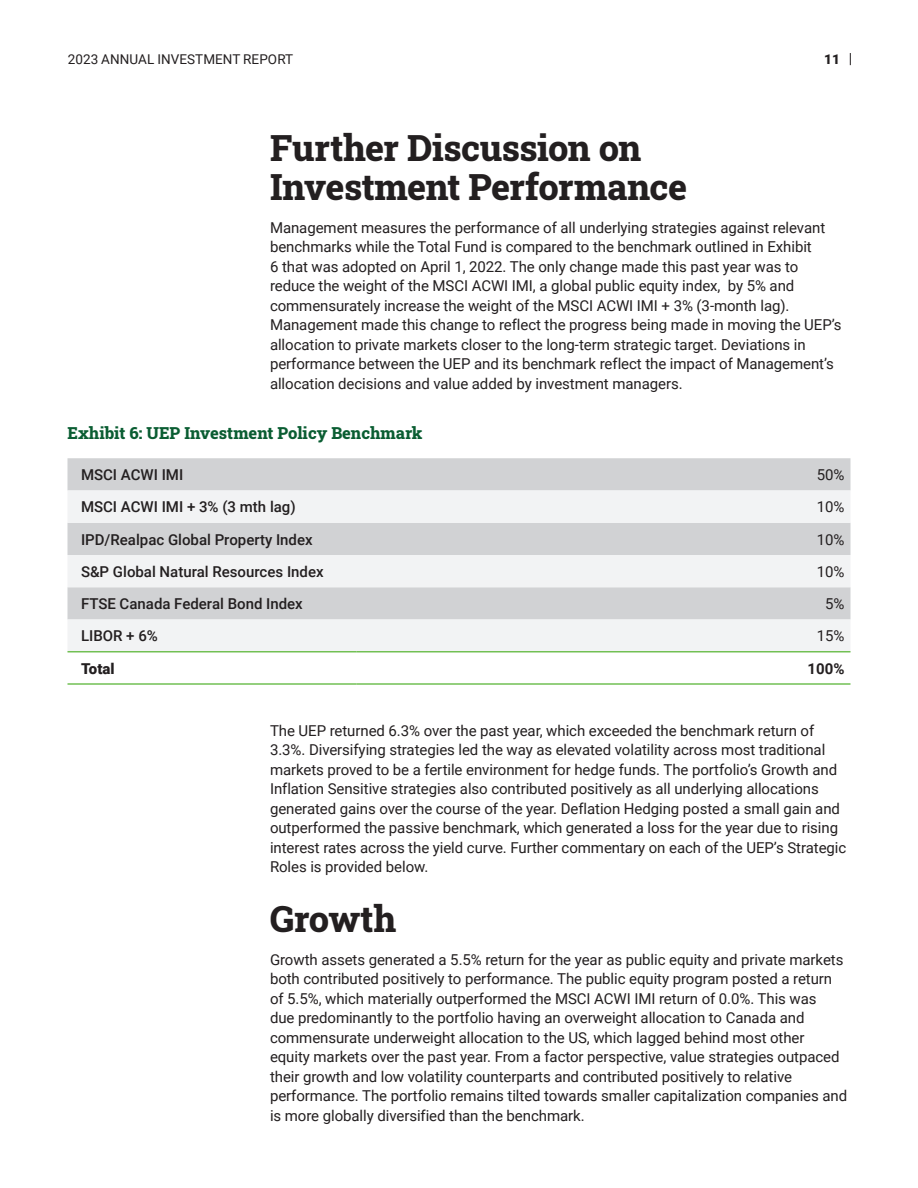
<style>
.page{position:relative;width:918px;height:1188px;background:#fff}
.page>*{position:absolute;margin:0;border:0;box-sizing:border-box;transform-origin:0 0}
.Report_-_H2_Slab{font:800 36px/39px "Roboto Slab";letter-spacing:-.015em;color:#231f20}
.Report_-_Table_Title{font:800 16.5px "Roboto Slab";color:#0a5d32}
.Report_-_Body{font:15px/19.5px "Roboto";letter-spacing:-.005em;color:#231f20}
.t1{font:500 15px "Roboto";color:#231f20}
.t2{font:900 15px "Roboto";color:#231f20}
.t3{font:700 15px "Roboto";color:#231f20}
.t4{font:13.5px "Roboto";letter-spacing:.005em;color:#231f20}
.t5{font:900 13.5px "Roboto";color:#231f20}
</style>
<div class="page">
<div style="left:68px;top:458px;width:782px;height:32px;background:#d1d2d4"></div>
<svg style="left:68px;top:490px;width:782px;height:161px;fill:#f2f3f4"></svg>
<hr style="left:68px;top:651px;width:288px;height:1px;background:#72c054">
<hr style="left:356px;top:651px;width:494px;height:1px;background:#72c054">
<hr style="left:68px;top:683px;width:288px;height:2px;background:#72c054">
<hr style="left:356px;top:683px;width:494px;height:2px;background:#72c054">
<svg style="left:850px;top:53px;width:1px;height:12px"></svg>
<p class="t4" style="left:68px;top:50px;width:227px">2023 ANNUAL INVESTMENT REPORT</p>
<p class="t5" style="left:824px;top:50px;width:17px">11</p>
<p class="Report_-_H2_Slab" style="left:270px;top:127px;width:419px">Further Discussion on<br>Investment Performance</p>
<p class="Report_-_Body" style="left:270px;top:217px;width:573px">Management measures the performance of all underlying strategies against relevant benchmarks while the Total Fund is compared to the benchmark outlined in Exhibit<br>6 that was adopted on April 1, 2022. The only change made this past year was to reduce the weight of the MSCI ACWI IMI, a global public equity index, by 5% and commensurately increase the weight of the MSCI ACWI IMI + 3% (3-month lag).<br>Management made this change to reflect the progress being made in moving the UEP’s allocation to private markets closer to the long-term strategic target. Deviations in performance between the UEP and its benchmark reflect the impact of Management’s allocation decisions and value added by investment managers.</p>
<p class="Report_-_Table_Title" style="left:68px;top:422px;width:357px">Exhibit 6: UEP Investment Policy Benchmark</p>
<p class="t1" style="left:81px;top:464px;width:104px">MSCI ACWI IMI</p>
<p class="Report_-_Body" style="left:817px;top:464px;width:29px">50%</p>
<p class="t1" style="left:81px;top:496px;width:216px">MSCI ACWI IMI + 3% (3 mth lag)</p>
<p class="Report_-_Body" style="left:817px;top:497px;width:29px">10%</p>
<p class="t1" style="left:81px;top:529px;width:233px">IPD/Realpac Global Property Index</p>
<p class="Report_-_Body" style="left:817px;top:529px;width:29px">10%</p>
<p class="t1" style="left:81px;top:561px;width:244px">S&amp;P Global Natural Resources Index</p>
<p class="Report_-_Body" style="left:817px;top:561px;width:29px">10%</p>
<p class="t1" style="left:81px;top:593px;width:223px">FTSE Canada Federal Bond Index</p>
<p class="Report_-_Body" style="left:825px;top:593px;width:21px">5%</p>
<p class="t1" style="left:81px;top:625px;width:78px">LIBOR + 6%</p>
<p class="Report_-_Body" style="left:817px;top:626px;width:29px">15%</p>
<p class="t2" style="left:81px;top:658px;width:35px">Total</p>
<p class="t3" style="left:808px;top:658px;width:38px">100%</p>
<p class="Report_-_Body" style="left:270px;top:720px;width:578px">The UEP returned 6.3% over the past year, which exceeded the benchmark return of 3.3%. Diversifying strategies led the way as elevated volatility across most traditional markets proved to be a fertile environment for hedge funds. The portfolio’s Growth and Inflation Sensitive strategies also contributed positively as all underlying allocations generated gains over the course of the year. Deflation Hedging posted a small gain and outperformed the passive benchmark, which generated a loss for the year due to rising interest rates across the yield curve. Further commentary on each of the UEP’s Strategic Roles is provided below.</p>
<p class="Report_-_H2_Slab" style="left:270px;top:898px;width:128px">Growth</p>
<p class="Report_-_Body" style="left:270px;top:949px;width:579px">Growth assets generated a 5.5% return for the year as public equity and private markets both contributed positively to performance. The public equity program posted a return of 5.5%, which materially outperformed the MSCI ACWI IMI return of 0.0%. This was<br>due predominantly to the portfolio having an overweight allocation to Canada and commensurate underweight allocation to the US, which lagged behind most other equity markets over the past year. From a factor perspective, value strategies outpaced their growth and low volatility counterparts and contributed positively to relative performance. The portfolio remains tilted towards smaller capitalization companies and is more globally diversified than the benchmark.</p>
</div>
